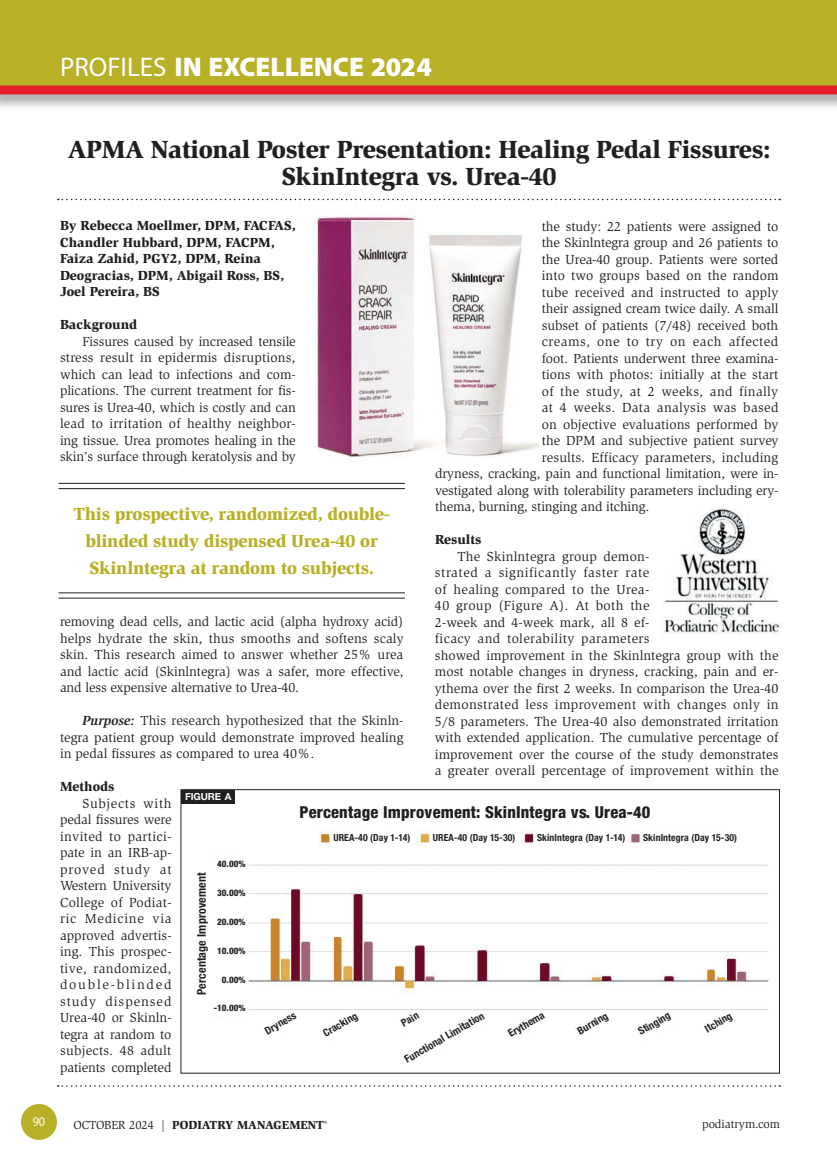
<style>
.page{position:relative;width:837px;height:1161px;background:#fff}
.page>*{position:absolute;margin:0;border:0;box-sizing:border-box;transform-origin:0 0}
.t1{font:900 27px "Myriad Pro";color:#fff}
._2011-Profile_Headli{font:900 25.5px/27px "Slimbach";letter-spacing:-.015em;color:#231f20;text-align:center}
._2011-Callout{font:900 18px/27px "Slimbach";letter-spacing:-.015em;color:#b8b027;text-align:center}
._2011-Chart_Col_Text{font:800 condensed 16.5px "Helvetica Neue";letter-spacing:.01em;color:#231f20}
._2011-Global_Text{font:13.5px/16.5px "Slimbach";color:#231f20;text-align:justify}
._2011-Subhead1{font:900 13.5px/16.5px "Slimbach";color:#231f20}
._2011-Global_Text-2{font:13.5px "Slimbach";letter-spacing:.025em;color:#231f20}
._2011-Global_Text-3{font:13.5px "Slimbach";letter-spacing:.035em;color:#231f20}
.t2{font:13.5px "Myriad Pro";color:#fff;scale:.9 1}
.t3{font:900 12px "Slimbach";color:#231f20}
._2011-Chart_Col_Text-2{font:700 condensed 12px "Helvetica Neue";letter-spacing:.01em;color:#231f20}
.t4{font:12px "Slimbach";color:#231f20}
._2011-Chart_Col_Text-3{font:700 condensed 10.5px "Helvetica Neue";color:#231f20}
._2011-Chart_Col_Text-4{font:700 condensed 9.75px "Helvetica Neue";letter-spacing:.01em;color:#231f20}
._2011-Chart_Fig{font:700 9.75px "Helvetica Neue";letter-spacing:-.01em;color:#fff}
._2011-Chart_Col_Text-5{font:800 condensed 9px "Helvetica Neue";letter-spacing:.01em;color:#231f20}
.s1{font-weight:400}
.s2{font-weight:700;font-style:italic}
</style>
<div class="page">
<div style="left:0;top:0;width:837px;height:88px;background:#b8b027"></div>
<div style="left:0;top:82px;width:837px;height:29px;background:#231f20;opacity:.5"></div>
<div style="left:0;top:86px;width:837px;height:8px;background:#e41e2b"></div>
<div style="left:21px;top:1104px;width:36px;height:36px;background:#b8b027;border-radius:50%"></div>
<hr style="left:833px;top:82px;width:4px;height:29px;background:#231f20;opacity:.5">
<svg style="left:58px;top:199px;width:722px;height:1px"></svg>
<hr style="left:58px;top:483px;width:347px;height:1px;background:#231f20">
<hr style="left:58px;top:488px;width:347px;height:1px;background:#231f20">
<hr style="left:58px;top:592px;width:347px;height:1px;background:#231f20">
<hr style="left:58px;top:598px;width:347px;height:1px;background:#231f20">
<img style="left:662px;top:508px;width:120px;height:127px">
<svg style="left:58px;top:1085px;width:722px;height:2px"></svg>
<img style="left:317px;top:216px;width:222px;height:242px">
<img style="left:183px;top:803px;width:586px;height:207px">
<div style="left:181px;top:789px;width:599px;height:285px;border:1px solid #231f20"></div>
<div style="left:184px;top:842px;width:29px;height:175px;background:#fff"></div>
<div style="left:275px;top:799px;width:400px;height:31px;background:#fff"></div>
<div style="left:212px;top:859px;width:35px;height:156px;background:#fff"></div>
<div style="left:332px;top:832px;width:84px;height:14px;background:#fff"></div>
<div style="left:431px;top:832px;width:90px;height:14px;background:#fff"></div>
<div style="left:536px;top:832px;width:92px;height:14px;background:#fff"></div>
<div style="left:642px;top:832px;width:108px;height:14px;background:#fff"></div>
<div style="left:181px;top:790px;width:54px;height:13px;background:#231f20"></div>
<p class="t1" style="left:60px;top:51px;width:374px"><span class="s1">PROFILES</span> IN EXCELLENCE 2024</p>
<p class="_2011-Profile_Headli" style="left:68px;top:136px;width:705px">APMA National Poster Presentation: Healing Pedal Fissures:<br>SkinIntegra vs. Urea-40</p>
<p class="_2011-Subhead1" style="left:60px;top:217px;width:237px">By Rebecca Moellmer, DPM, FACFAS,<br>Chandler Hubbard, DPM, FACPM,<br>Faiza Zahid, PGY2, DPM, Reina<br>Deogracias, DPM, Abigail Ross, BS,<br>Joel Pereira, BS</p>
<p class="_2011-Subhead1" style="left:60px;top:316px;width:79px">Background</p>
<p class="_2011-Global_Text" style="left:60px;top:333px;width:237px;text-indent:23px">Fissures caused by increased tensile stress result in epidermis disruptions, which can lead to infections and com&shy;plications. The current treatment for fis&shy;sures is Urea-40, which is costly and can lead to irritation of healthy neighbor&shy;ing tissue. Urea promotes healing in the skin’s surface through keratolysis and by</p>
<p class="_2011-Global_Text" style="left:542px;top:218px;width:238px">the study: 22 patients were assigned to</p>
<p class="_2011-Global_Text" style="left:542px;top:234px;width:238px">the Skinlntegra group and 26 patients to</p>
<p class="_2011-Global_Text" style="left:542px;top:251px;width:238px">the Urea-40 group. Patients were sorted</p>
<p class="_2011-Global_Text" style="left:542px;top:267px;width:238px">into two groups based on the random</p>
<p class="_2011-Global_Text" style="left:542px;top:284px;width:238px">tube received and instructed to apply</p>
<p class="_2011-Global_Text" style="left:542px;top:300px;width:238px">their assigned cream twice daily. A small</p>
<p class="_2011-Global_Text" style="left:542px;top:317px;width:238px">subset of patients (7/48) received both</p>
<p class="_2011-Global_Text-3" style="left:542px;top:334px;width:238px">creams, one to try on each affected</p>
<p class="_2011-Global_Text" style="left:542px;top:350px;width:238px">foot. Patients underwent three examina-</p>
<p class="_2011-Global_Text" style="left:542px;top:366px;width:238px">tions with photos: initially at the start</p>
<p class="_2011-Global_Text-2" style="left:542px;top:383px;width:238px">of the study, at 2 weeks, and finally</p>
<p class="_2011-Global_Text-2" style="left:542px;top:400px;width:238px">at 4 weeks. Data analysis was based</p>
<p class="_2011-Global_Text" style="left:542px;top:416px;width:238px">on objective evaluations performed by</p>
<p class="_2011-Global_Text" style="left:542px;top:432px;width:238px">the DPM and subjective patient survey</p>
<p class="_2011-Global_Text" style="left:542px;top:449px;width:238px">results. Efficacy parameters, including</p>
<p class="_2011-Global_Text" style="left:435px;top:465px;width:345px">dryness, cracking, pain and functional limitation, were in-</p>
<p class="_2011-Global_Text" style="left:435px;top:482px;width:345px">vestigated along with tolerability parameters including ery-</p>
<p class="_2011-Global_Text" style="left:435px;top:498px;width:216px">thema, burning, stinging and itching.</p>
<p class="_2011-Subhead1" style="left:435px;top:531px;width:48px">Results</p>
<p class="_2011-Global_Text" style="left:435px;top:548px;width:345px;text-align:left;text-indent:23px">The Skinlntegra group demon-<br>strated a significantly faster rate<br>of healing compared to the Urea-<br>40 group (Figure A). At both the<br>2-week and 4-week mark, all 8 ef-<br>ficacy and tolerability parameters<br>showed improvement in the Skinlntegra group with the most notable changes in dryness, cracking, pain and er&shy;ythema over the first 2 weeks. In comparison the Urea-40 demonstrated less improvement with changes only in 5/8 parameters. The Urea-40 also demonstrated irritation with extended application. The cumulative percentage of improvement over the course of the study demonstrates a greater overall percentage of improvement within the</p>
<p class="_2011-Callout" style="left:74px;top:500px;width:318px">This prospective, randomized, double&shy;blinded study dispensed Urea-40 or<br>Skinlntegra at random to subjects.</p>
<p class="_2011-Global_Text" style="left:60px;top:614px;width:345px">removing dead cells, and lactic acid (alpha hydroxy acid) helps hydrate the skin, thus smooths and softens scaly skin. This research aimed to answer whether 25% urea and lactic acid (Skinlntegra) was a safer, more effective, and less expensive alternative to Urea-40.</p>
<p class="_2011-Global_Text" style="left:60px;top:713px;width:345px;text-indent:23px"><span class="s2">Purpose:</span> This research hypothesized that the Skinln&shy;tegra patient group would demonstrate improved healing in pedal fissures as compared to urea 40%.</p>
<p class="_2011-Subhead1" style="left:60px;top:778px;width:56px">Methods</p>
<p class="_2011-Global_Text" style="left:60px;top:795px;width:113px;text-indent:23px">Subjects with pedal fissures were invited to partici&shy;pate in an IRB-ap&shy;proved study at Western University College of Podiat&shy;ric Medicine via approved advertis&shy;ing. This prospec&shy;tive, randomized, double-blinded study dispensed Urea-40 or Skinln&shy;tegra at random to subjects. 48 adult patients completed</p>
<p class="_2011-Chart_Fig" style="left:185px;top:790px;width:48px">FIGURE A</p>
<p class="_2011-Chart_Col_Text" style="left:299px;top:802px;width:353px">Percentage Improvement: SkinIntegra vs. Urea-40</p>
<p class="_2011-Chart_Col_Text-4" style="left:333px;top:832px;width:78px">UREA-40 (Day 1-14)</p>
<p class="_2011-Chart_Col_Text-4" style="left:433px;top:832px;width:84px">UREA-40 (Day 15-30)</p>
<p class="_2011-Chart_Col_Text-4" style="left:537px;top:832px;width:90px">SkinIntegra (Day 1-14)</p>
<p class="_2011-Chart_Col_Text-4" style="left:643px;top:832px;width:95px">SkinIntegra (Day 15-30)</p>
<p class="_2011-Chart_Col_Text-5" style="left:217px;top:859px;width:30px">40.00%</p>
<p class="_2011-Chart_Col_Text-5" style="left:217px;top:888px;width:30px">30.00%</p>
<p class="_2011-Chart_Col_Text-5" style="left:217px;top:916px;width:30px">20.00%</p>
<p class="_2011-Chart_Col_Text-5" style="left:217px;top:945px;width:30px">10.00%</p>
<p class="_2011-Chart_Col_Text-5" style="left:222px;top:974px;width:25px">0.00%</p>
<p class="_2011-Chart_Col_Text-5" style="left:214px;top:1003px;width:33px">-10.00%</p>
<p class="_2011-Chart_Col_Text-2" style="left:194px;top:995px;width:124px;rotate:-90deg">Percentage Improvement</p>
<p class="_2011-Chart_Col_Text-3" style="left:402px;top:1054px;width:92px;rotate:-30deg">Functional Limitation</p>
<p class="_2011-Chart_Col_Text-3" style="left:506px;top:1029px;width:42px;rotate:-30deg">Erythema</p>
<p class="_2011-Chart_Col_Text-3" style="left:575px;top:1026px;width:35px;rotate:-30deg">Burning</p>
<p class="_2011-Chart_Col_Text-3" style="left:636px;top:1026px;width:37px;rotate:-30deg">Stinging</p>
<p class="_2011-Chart_Col_Text-3" style="left:702px;top:1024px;width:31px;rotate:-30deg">Itching</p>
<p class="_2011-Chart_Col_Text-3" style="left:262px;top:1026px;width:36px;rotate:-30deg">Dryness</p>
<p class="_2011-Chart_Col_Text-3" style="left:321px;top:1028px;width:40px;rotate:-30deg">Cracking</p>
<p class="_2011-Chart_Col_Text-3" style="left:399px;top:1018px;width:20px;rotate:-30deg">Pain</p>
<p class="t2" style="left:33px;top:1114px;width:15px">90</p>
<p class="t3" style="left:74px;top:1117px;width:255px"><span class="s1">OCTOBER 2024 |</span> PODIATRY MANAGEMENT<sup>®</sup></p>
<p class="t4" style="left:702px;top:1117px;width:79px">podiatrym.com</p>
</div>
